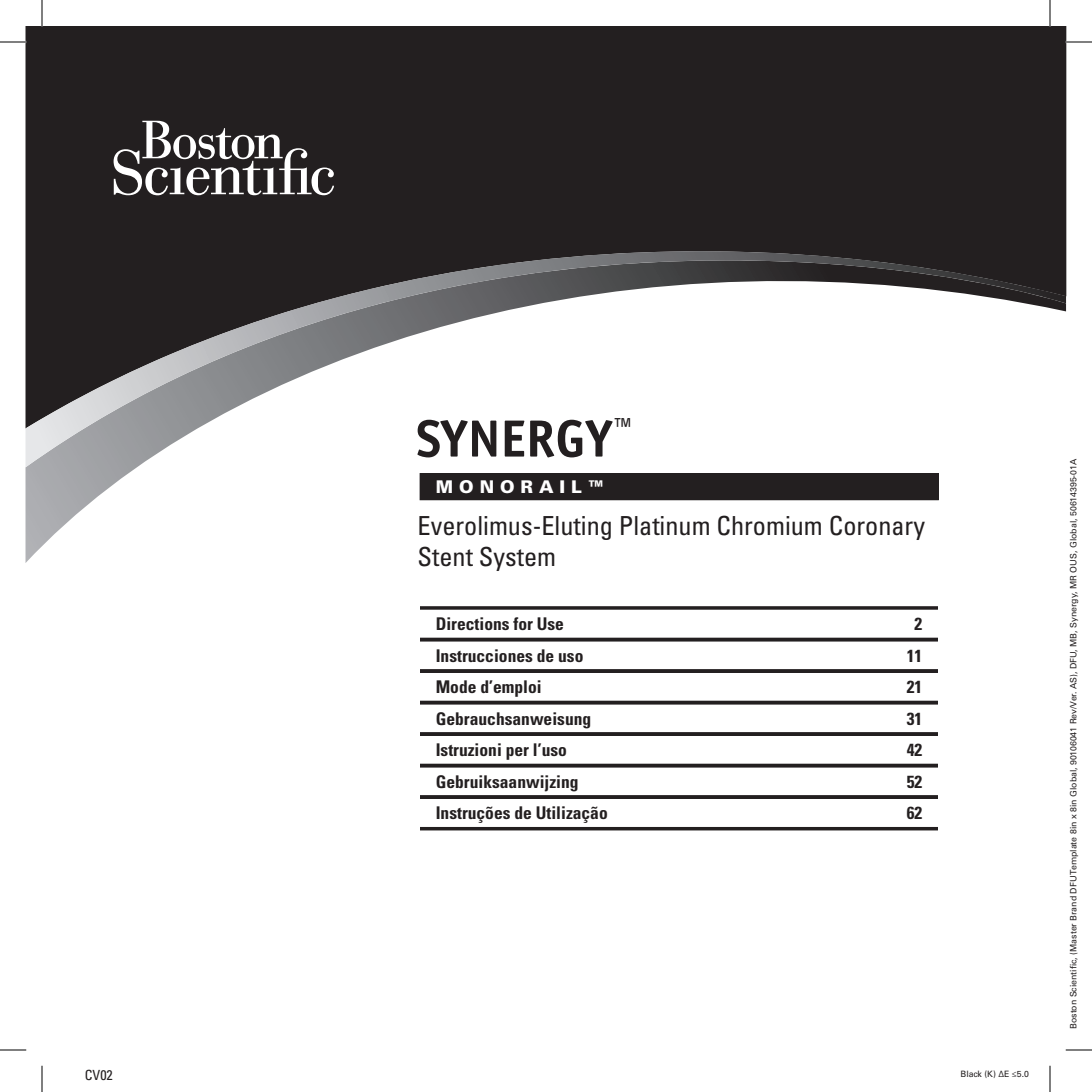
<style>
.page{position:relative;width:1092px;height:1092px;background:#fff}
.page>*{position:absolute;margin:0;border:0;box-sizing:border-box;transform-origin:0 0}
.t1{font:700 52.5px "Officina Sans Std";color:#231f20}
.t2{font:condensed 26.25px/31.5px "Univers LT Std";color:#231f20}
.t3{font:700 condensed 17.5px "Univers LT Std";color:#231f20}
.t4{font:900 17.5px "Univers LT Std";letter-spacing:.335em;color:#fff}
.t5{font:condensed 14px "Univers LT Std";color:#231f20}
.t6{font:8.75px "Univers LT Std";color:#231f20}
</style>
<div class="page">
<svg style="left:420px;top:669px;width:518px;height:4px;background:#292526"></svg>
<hr style="left:420px;top:701px;width:518px;height:3px;background:#231f20">
<svg style="left:420px;top:732px;width:518px;height:4px;background:#292526"></svg>
<hr style="left:420px;top:764px;width:518px;height:3px;background:#231f20">
<svg style="left:420px;top:795px;width:518px;height:4px;background:#292526"></svg>
<hr style="left:420px;top:827px;width:518px;height:3px;background:#231f20">
<svg style="left:420px;top:606px;width:518px;height:4px;background:#3e3a3b"></svg>
<hr style="left:420px;top:638px;width:518px;height:3px;background:#231f20">
<div style="left:26px;top:26px;width:1040px;height:170px;background:#231f20"></div>
<svg style="left:26px;top:467px;width:913px;height:96px"></svg>
<svg style="left:26px;top:196px;width:1040px;height:271px"></svg>
<svg style="left:114px;top:121px;width:220px;height:74px"></svg>
<svg style="left:0;top:42px;width:26px;height:1px"></svg>
<svg style="left:1066px;top:42px;width:26px;height:1px"></svg>
<svg style="left:0;top:1050px;width:26px;height:1px"></svg>
<svg style="left:1066px;top:1050px;width:26px;height:1px"></svg>
<svg style="left:42px;top:0;width:1px;height:26px"></svg>
<svg style="left:42px;top:1066px;width:1px;height:26px"></svg>
<svg style="left:1050px;top:0;width:1px;height:26px"></svg>
<svg style="left:1050px;top:1066px;width:1px;height:26px"></svg>
<p class="t5" style="left:85px;top:1066px;width:30px">CV02</p>
<h1 class="t1" style="left:416px;top:406px;width:220px">SYNERGY<sup>™</sup></h1>
<p class="t4" style="left:436px;top:476px;width:170px">MONORAIL™</p>
<h2 class="t2" style="left:418px;top:509px;width:509px">Everolimus-Eluting Platinum Chromium Coronary<br>Stent System</h2>
<p class="t3" style="left:436px;top:613px;width:130px">Directions for Use</p>
<p class="t3" style="left:914px;top:613px;width:9px">2</p>
<p class="t3" style="left:436px;top:645px;width:149px">Instrucciones de uso</p>
<p class="t3" style="left:907px;top:645px;width:17px">11</p>
<p class="t3" style="left:436px;top:676px;width:107px">Mode d’emploi</p>
<p class="t3" style="left:907px;top:676px;width:17px">21</p>
<p class="t3" style="left:436px;top:708px;width:157px">Gebrauchsanweisung</p>
<p class="t3" style="left:907px;top:708px;width:17px">31</p>
<p class="t3" style="left:436px;top:739px;width:133px">Istruzioni per l’uso</p>
<p class="t3" style="left:907px;top:739px;width:17px">42</p>
<p class="t3" style="left:436px;top:771px;width:144px">Gebruiksaanwijzing</p>
<p class="t3" style="left:907px;top:771px;width:17px">52</p>
<p class="t3" style="left:436px;top:802px;width:174px">Instruções de Utilização</p>
<p class="t3" style="left:907px;top:802px;width:17px">62</p>
<p class="t6" style="left:961px;top:1068px;width:70px">Black (K) ∆E ≤5.0</p>
<p class="t6" style="left:1068px;top:1029px;width:571px;rotate:-90deg">Boston Scientific, (Master Brand DFU Template 8in x 8in Global, 90106041 Rev/Ver. AS), DFU, MB, Synergy, MR OUS, Global, 50614395-01A</p>
</div>
